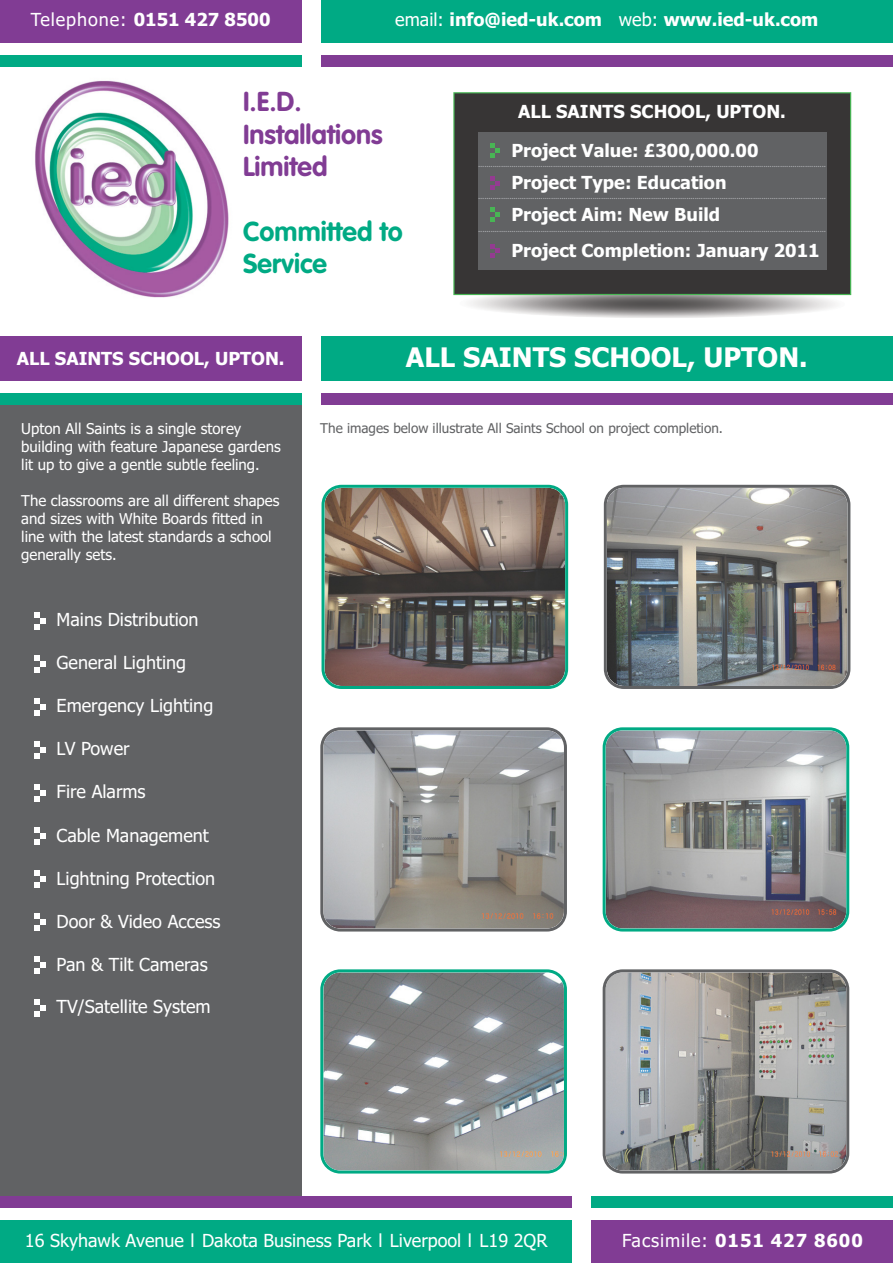
<style>
.page{position:relative;width:893px;height:1263px;background:#fff}
.page>*{position:absolute;margin:0;border:0;box-sizing:border-box;transform-origin:0 0}
.t1{font:700 27px/32.4px "VAG Rounded";color:#813c94}
.t2{font:700 27px "Tahoma";color:#fff}
.t3{font:700 27px/32.4px "VAG Rounded";color:#00aa84}
.t4{font:18px "Tahoma";color:#fff}
.t5{font:700 18px/38.8px "Tahoma";color:#fff}
.t6{font:700 18px "Tahoma";letter-spacing:.05em;color:#fff}
.t7{font:15px/18px "Tahoma";color:#fff}
.t8{font:13.5px "Tahoma";color:#616264}
.t9{font:10.05px "Myriad Pro";color:#a9abae}
.s1{font-weight:400}
</style>
<div class="page">
<div style="left:0;top:402px;width:302px;height:798px;background:#616264"></div>
<img style="left:35px;top:80px;width:194px;height:218px">
<div style="left:0;top:0;width:302px;height:43px;background:#813c94"></div>
<div style="left:0;top:55px;width:302px;height:12px;background:#00aa84"></div>
<div style="left:321px;top:55px;width:572px;height:12px;background:#813c94"></div>
<div style="left:322px;top:0;width:571px;height:43px;background:#00aa84"></div>
<div style="left:591px;top:1220px;width:302px;height:43px;background:#813c94"></div>
<div style="left:591px;top:1196px;width:302px;height:12px;background:#00aa84"></div>
<div style="left:0;top:1196px;width:571px;height:12px;background:#813c94"></div>
<div style="left:0;top:1220px;width:571px;height:43px;background:#00aa84"></div>
<img style="left:453px;top:295px;width:398px;height:23px">
<div style="left:453px;top:92px;width:398px;height:203px;background:#373535"></div>
<div style="left:478px;top:132px;width:348px;height:138px;background:#616264"></div>
<svg style="left:490px;top:143px;width:10px;height:15px"></svg>
<svg style="left:490px;top:176px;width:10px;height:14px"></svg>
<svg style="left:490px;top:208px;width:10px;height:14px"></svg>
<svg style="left:490px;top:244px;width:10px;height:14px"></svg>
<div style="left:0;top:337px;width:302px;height:44px;background:#813c94"></div>
<div style="left:0;top:394px;width:302px;height:11px;background:#00aa84"></div>
<div style="left:321px;top:394px;width:572px;height:11px;background:#813c94"></div>
<div style="left:322px;top:337px;width:571px;height:44px;background:#00aa84"></div>
<svg style="left:603px;top:727px;width:246px;height:204px;background:#909695"></svg>
<svg style="left:320px;top:727px;width:247px;height:204px;background:#9c9c9a"></svg>
<svg style="left:603px;top:969px;width:246px;height:204px;background:#9a9a98"></svg>
<svg style="left:320px;top:969px;width:247px;height:204px;background:#869090"></svg>
<svg style="left:34px;top:612px;width:12px;height:18px"></svg>
<svg style="left:34px;top:655px;width:12px;height:18px"></svg>
<svg style="left:34px;top:698px;width:12px;height:18px"></svg>
<svg style="left:34px;top:741px;width:12px;height:18px"></svg>
<svg style="left:34px;top:784px;width:12px;height:18px"></svg>
<svg style="left:34px;top:827px;width:12px;height:18px"></svg>
<svg style="left:34px;top:870px;width:12px;height:18px"></svg>
<svg style="left:34px;top:913px;width:12px;height:18px"></svg>
<svg style="left:34px;top:956px;width:12px;height:18px"></svg>
<svg style="left:34px;top:999px;width:12px;height:18px"></svg>
<img style="left:604px;top:485px;width:246px;height:204px">
<img style="left:321px;top:485px;width:247px;height:204px">
<h2 class="t5" style="left:31px;top:2px;width:241px"><span class="s1">Telephone:</span> 0151 427 8500</h2>
<h2 class="t5" style="left:395px;top:2px;width:425px"><span class="s1">email:</span> info@ied-uk.com <span class="s1">web:</span> www.ied-uk.com</h2>
<h1 class="t1" style="left:243px;top:88px;width:141px">I.E.D.<br>Installations<br>Limited</h1>
<h1 class="t3" style="left:243px;top:217px;width:161px">Committed to<br>Service</h1>
<h2 class="t5" style="left:511px;top:93px;width:276px;text-indent:7px">ALL SAINTS SCHOOL, UPTON.<br>Project Value: £300,000.00</h2>
<h2 class="t5" style="left:511px;top:167px;width:217px;line-height:32.7px">Project Type: Education<br>Project Aim: New Build</h2>
<h2 class="t5" style="left:511px;top:233px;width:310px">Project Completion: January 2011</h2>
<p class="t9" style="left:478px;top:158px;width:349px">.......................................................................................................................................................................</p>
<p class="t9" style="left:478px;top:190px;width:349px">.......................................................................................................................................................................</p>
<p class="t9" style="left:478px;top:223px;width:349px">.......................................................................................................................................................................</p>
<h2 class="t5" style="left:17px;top:340px;width:269px">ALL SAINTS SCHOOL, UPTON.</h2>
<h1 class="t2" style="left:406px;top:347px;width:403px">ALL SAINTS SCHOOL, UPTON.</h1>
<h3 class="t7" style="left:21px;top:421px;width:261px">Upton All Saints is a single storey building with feature Japanese gardens lit up to give a gentle subtle feeling.</h3>
<h3 class="t7" style="left:21px;top:493px;width:260px">The classrooms are all different shapes and sizes with White Boards fitted in line with the latest standards a school generally sets.</h3>
<h2 class="t4" style="left:57px;top:612px;width:144px">Mains Distribution</h2>
<h2 class="t4" style="left:57px;top:655px;width:131px">General Lighting</h2>
<h2 class="t4" style="left:57px;top:699px;width:158px">Emergency Lighting</h2>
<h2 class="t4" style="left:57px;top:742px;width:75px">LV Power</h2>
<h2 class="t4" style="left:57px;top:785px;width:91px">Fire Alarms</h2>
<h2 class="t4" style="left:57px;top:828px;width:154px">Cable Management</h2>
<h2 class="t4" style="left:57px;top:871px;width:160px">Lightning Protection</h2>
<h2 class="t4" style="left:57px;top:914px;width:166px">Door &amp; Video Access</h2>
<h2 class="t4" style="left:57px;top:957px;width:153px">Pan &amp; Tilt Cameras</h2>
<h2 class="t4" style="left:57px;top:1000px;width:156px">TV/Satellite System</h2>
<h3 class="t8" style="left:320px;top:423px;width:404px">The images below illustrate All Saints School on project completion.</h3>
<h2 class="t4" style="left:25px;top:1233px;width:524px">16 Skyhawk Avenue l Dakota Business Park l Liverpool l L19 2QR</h2>
<h2 class="t6" style="left:622px;top:1233px;width:242px"><span class="s1">Facsimile:</span> 0151 427 8600</h2>
</div>
